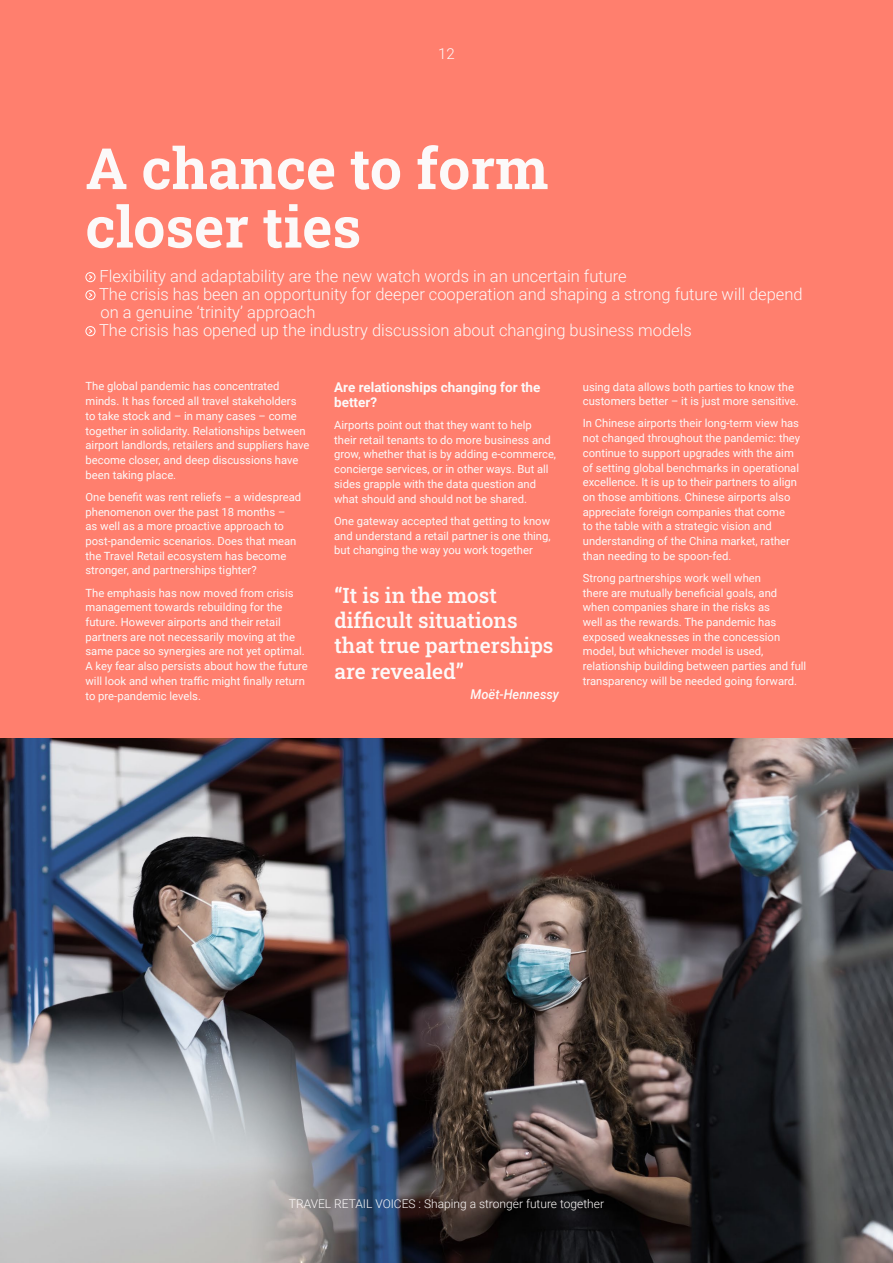
<style>
.page{position:relative;width:893px;height:1263px;background:#ff7f6e}
.page>*{position:absolute;margin:0;border:0;box-sizing:border-box;transform-origin:0 0}
.t1{font:57px/58.5px "Roboto Slab";color:#fcf9f9}
.t2{font:21px/25.2px "Roboto Slab";color:#fcf9f9}
.t3{font:300 16.5px/18px "Roboto";color:#fcf9f9}
.t4{font:300 15px "Roboto";color:#fcf9f9}
.t5{font:700 13.5px/14.7px "Roboto";color:#fcf9f9}
.t6{font:italic 500 13.5px "Roboto";color:#fcf9f9;scale:.95 1}
.t7{font:300 12px "Roboto";color:#fcf9f9}
.t8{font:11.25px/14.7px "Roboto";color:#fcf9f9}
</style>
<div class="page">
<img style="left:0;top:738px;width:893px;height:525px">
<div style="left:86px;top:272px;width:9px;height:10px;border:1px solid #fff;border-radius:50%"></div>
<svg style="left:88px;top:274px;width:5px;height:6px"></svg>
<div style="left:86px;top:290px;width:9px;height:10px;border:1px solid #fff;border-radius:50%"></div>
<svg style="left:88px;top:292px;width:5px;height:6px"></svg>
<div style="left:86px;top:326px;width:9px;height:10px;border:1px solid #fff;border-radius:50%"></div>
<svg style="left:88px;top:328px;width:5px;height:6px"></svg>
<h3 class="t4" style="left:438px;top:44px;width:18px">12</h3>
<h1 class="t1" style="left:86px;top:138px;width:465px">A chance to form closer ties</h1>
<p class="t3" style="left:99px;top:267px;width:705px">Flexibility and adaptability are the new watch words in an uncertain future<br>The crisis has been an opportunity for deeper cooperation and shaping a strong future will depend on a genuine ‘trinity’ approach<br>The crisis has opened up the industry discussion about changing business models</p>
<p class="t8" style="left:86px;top:379px;width:226px">The global pandemic has concentrated minds. It has forced all travel stakeholders<br>to take stock and – in many cases – come together in solidarity. Relationships between airport landlords, retailers and suppliers have become closer, and deep discussions have been taking place.</p>
<p class="t8" style="left:86px;top:489px;width:217px">One benefit was rent reliefs – a widespread phenomenon over the past 18 months –<br>as well as a more proactive approach to post-pandemic scenarios. Does that mean the Travel Retail ecosystem has become stronger, and partnerships tighter?</p>
<p class="t8" style="left:86px;top:585px;width:224px">The emphasis has now moved from crisis management towards rebuilding for the future. However airports and their retail partners are not necessarily moving at the same pace so synergies are not yet optimal.<br>A key fear also persists about how the future will look and when traffic might finally return to pre-pandemic levels.</p>
<p class="t5" style="left:334px;top:379px;width:208px">Are relationships changing for the better?</p>
<p class="t8" style="left:334px;top:417px;width:223px">Airports point out that they want to help their retail tenants to do more business and grow, whether that is by adding e-commerce, concierge services, or in other ways. But all sides grapple with the data question and what should and should not be shared.</p>
<p class="t8" style="left:334px;top:513px;width:218px;text-align:justify">One gateway accepted that getting to know and understand a retail partner is one thing, but changing the way you work together</p>
<h2 class="t2" style="left:334px;top:582px;width:220px">“It is in the most difficult situations that true partnerships are revealed”</h2>
<p class="t6" style="left:471px;top:685px;width:95px">Moët-Hennessy</p>
<p class="t8" style="left:583px;top:379px;width:218px">using data allows both parties to know the customers better – it is just more sensitive.</p>
<p class="t8" style="left:583px;top:416px;width:219px">In Chinese airports their long-term view has not changed throughout the pandemic: they continue to support upgrades with the aim of setting global benchmarks in operational excellence. It is up to their partners to align on those ambitions. Chinese airports also appreciate foreign companies that come<br>to the table with a strategic vision and understanding of the China market, rather than needing to be spoon-fed.</p>
<p class="t8" style="left:583px;top:570px;width:225px">Strong partnerships work well when<br>there are mutually beneficial goals, and when companies share in the risks as<br>well as the rewards. The pandemic has exposed weaknesses in the concession model, but whichever model is used, relationship building between parties and full transparency will be needed going forward.</p>
<p class="t7" style="left:289px;top:1195px;width:317px">TRAVEL RETAIL VOICES : Shaping a stronger future together</p>
</div>
